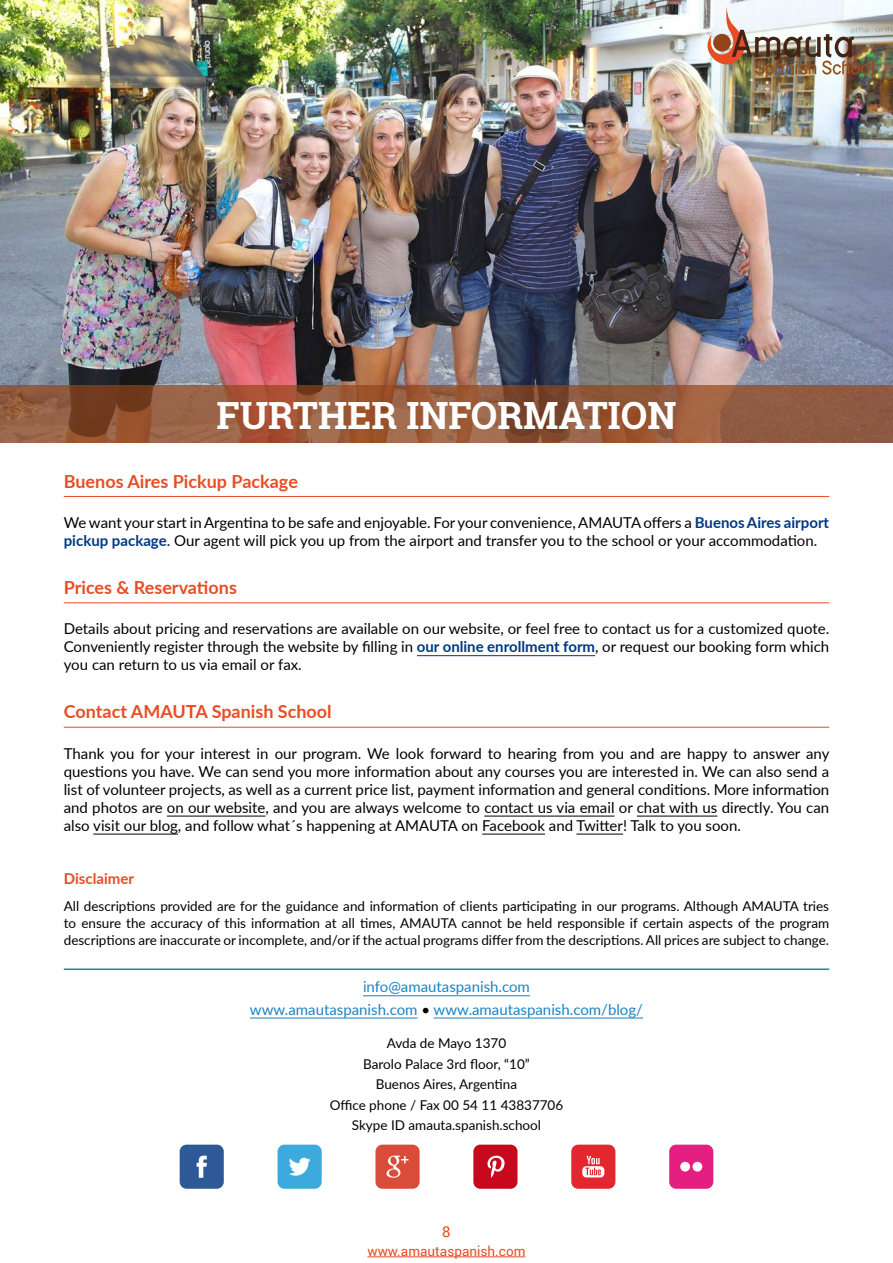
<style>
.page{position:relative;width:893px;height:1263px;background:#fff}
.page>*{position:absolute;margin:0;border:0;box-sizing:border-box;transform-origin:0 0}
.t1{font:700 37.5px "Roboto Slab";color:#fff}
.t2{font:700 18px "Lato";color:#e74d24}
.t3{font:15px/18px "Lato";color:#000;text-align:justify}
.t4{font:15px/22.2px "Lato";color:#1a84c2;text-align:center}
.t5{font:700 15px "Lato";color:#e74d24}
.t6{font:15px "Roboto";color:#e74d24}
.t7{font:13.5px/20.4px "Lato";color:#000;text-align:justify}
.t8{font:13.5px "Roboto";color:#e74d24}
.s1{font-weight:700;color:#003882}
.s2{color:#000}
</style>
<div class="page">
<hr style="left:367px;top:1256px;width:158px;height:1px;background:#e74d24">
<hr style="left:64px;top:496px;width:765px;height:1px;background:#e74d24">
<hr style="left:64px;top:602px;width:765px;height:1px;background:#e74d24">
<hr style="left:417px;top:655px;width:178px;height:1px;background:#003882">
<hr style="left:64px;top:727px;width:765px;height:1px;background:#e74d24">
<hr style="left:167px;top:816px;width:98px;height:1px;background:#000">
<hr style="left:484px;top:816px;width:131px;height:1px;background:#000">
<hr style="left:637px;top:816px;width:80px;height:1px;background:#000">
<hr style="left:93px;top:834px;width:85px;height:1px;background:#000">
<hr style="left:482px;top:834px;width:63px;height:1px;background:#000">
<hr style="left:576px;top:834px;width:47px;height:1px;background:#000">
<img style="left:0;top:0;width:893px;height:385px">
<svg style="left:0;top:385px;width:893px;height:58px;background:#93583b"></svg>
<hr style="left:363px;top:995px;width:167px;height:1px;background:#1a84c2">
<hr style="left:250px;top:1018px;width:168px;height:1px;background:#1a84c2">
<hr style="left:434px;top:1018px;width:209px;height:1px;background:#1a84c2">
<hr style="left:64px;top:968px;width:765px;height:2px;background:#1a84c2">
<svg style="left:180px;top:1144px;width:44px;height:45px;background:#446ba2"></svg>
<svg style="left:669px;top:1144px;width:44px;height:45px;background:#e7398f"></svg>
<svg style="left:375px;top:1144px;width:45px;height:45px;background:#dd6251"></svg>
<svg style="left:473px;top:1144px;width:44px;height:45px;background:#ce2538"></svg>
<svg style="left:571px;top:1144px;width:44px;height:45px;background:#e8484f"></svg>
<svg style="left:278px;top:1144px;width:44px;height:45px;background:#5bb7e1"></svg>
<img style="left:699px;top:7px;width:176px;height:70px">
<h1 class="t1" style="left:217px;top:390px;width:461px">FURTHER INFORMATION</h1>
<p class="t2" style="left:64px;top:468px;width:236px">Buenos Aires Pickup Package</p>
<p class="t3" style="left:64px;top:513px;width:767px">We want your start in Argentina to be safe and enjoyable. For your convenience, AMAUTA offers a <span class="s1">Buenos Aires airport pickup package</span>. Our agent will pick you up from the airport and transfer you to the school or your accommodation.</p>
<p class="t2" style="left:64px;top:574px;width:175px">Prices &amp; Reservations</p>
<p class="t3" style="left:64px;top:619px;width:767px">Details about pricing and reservations are available on our website, or feel free to contact us for a customized quote.<br>Conveniently register through the website by filling in <span class="s1">our online enrollment form</span>, or request our booking form which you can return to us via email or fax.</p>
<p class="t2" style="left:64px;top:698px;width:269px">Contact AMAUTA Spanish School</p>
<p class="t3" style="left:64px;top:743px;width:767px">Thank you for your interest in our program. We look forward to hearing from you and are happy to answer any questions you have. We can send you more information about any courses you are interested in. We can also send a list of volunteer projects, as well as a current price list, payment information and general conditions. More information and photos are on our website, and you are always welcome to contact us via email or chat with us directly. You can also visit our blog, and follow what´s happening at AMAUTA on Facebook and Twitter! Talk to you soon.</p>
<p class="t5" style="left:64px;top:867px;width:72px">Disclaimer</p>
<p class="t7" style="left:64px;top:897px;width:767px;line-height:17.2px">All descriptions provided are for the guidance and information of clients participating in our programs. Although AMAUTA tries to ensure the accuracy of this information at all times, AMAUTA cannot be held responsible if certain aspects of the program descriptions are inaccurate or incomplete, and/or if the actual programs differ from the descriptions. All prices are subject to change.</p>
<p class="t4" style="left:250px;top:975px;width:395px">info@amautaspanish.com<br>www.amautaspanish.com <span class="s2">•</span> www.amautaspanish.com/blog/</p>
<p class="t7" style="left:330px;top:1032px;width:235px;text-align:center">Avda de Mayo 1370<br>Barolo Palace 3rd floor, “10”<br>Buenos Aires, Argentina<br>Office phone / Fax 00 54 11 43837706<br>Skype ID amauta.spanish.school</p>
<p class="t6" style="left:442px;top:1221px;width:10px">8</p>
<p class="t8" style="left:367px;top:1241px;width:160px">www.amautaspanish.com</p>
</div>
